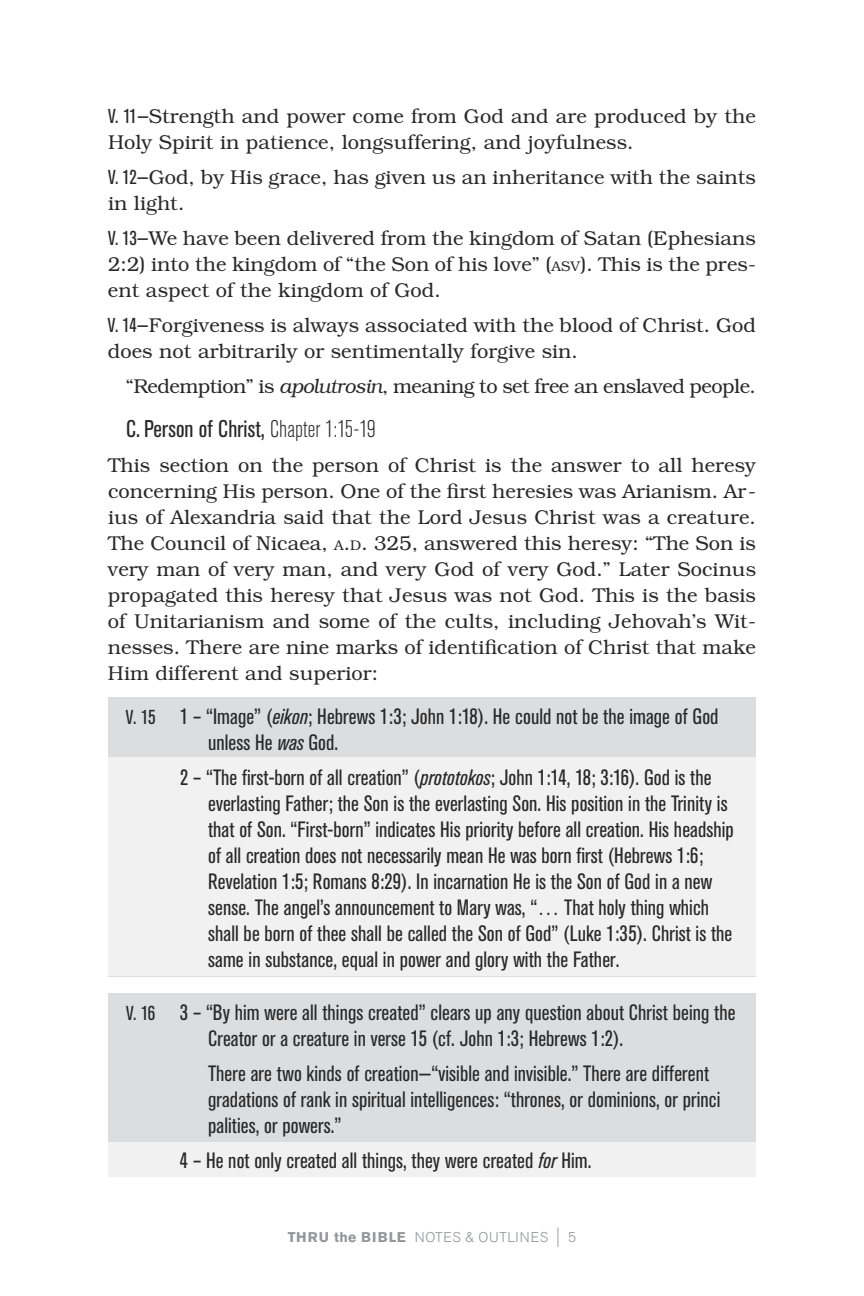
<style>
.page{position:relative;width:864px;height:1296px;background:#fff}
.page>*{position:absolute;margin:0;border:0;box-sizing:border-box;transform-origin:0 0}
.t1{font:condensed 24px "Akzidenz Grotesk Std";letter-spacing:.005em;color:#292829}
.t2{font:condensed 22px/26px "Akzidenz Grotesk Std";letter-spacing:.005em;color:#292829}
.t3{font:300 20px/26px "Bookman";letter-spacing:.005em;color:#292829}
.t4{font:300 20px "Bookman";letter-spacing:-.02em;color:#292829}
.t5{font:300 14px "Akzidenz Grotesk Std";letter-spacing:.035em;color:#939598}
.s1{font-family:"Akzidenz Grotesk Std";font-weight:400;font-stretch:condensed}
.s2{font-size:14px}
.s3{font-style:italic}
.s4{font-weight:300}
.s5{font-style:inherit}
.s6{font-size:20px}
.s7{font-weight:700}
.s8{font-size:21px}
</style>
<div class="page">
<div style="left:108px;top:994px;width:648px;height:181px;background:#dcddde"></div>
<div style="left:108px;top:697px;width:648px;height:279px;background:#dcddde"></div>
<div style="left:108px;top:1143px;width:648px;height:34px;background:#f1f1f2"></div>
<div style="left:108px;top:757px;width:648px;height:219px;background:#f1f1f2"></div>
<p class="t3" style="left:108px;top:103px;width:649px"><span class="s1">V. 11—</span>Strength and power come from God and are produced by the<br>Holy Spirit in patience, longsuffering, and joyfulness.</p>
<p class="t3" style="left:108px;top:164px;width:649px"><span class="s1">V. 12—</span>God, by His grace, has given us an inheritance with the saints in light.</p>
<p class="t3" style="left:108px;top:225px;width:650px;text-align:justify"><span class="s1">V. 13—</span>We have been delivered from the kingdom of Satan (Ephesians 2:2) into the kingdom of “the Son of his love” (<span class="s2">ASV</span>). This is the pres&shy;ent aspect of the kingdom of God.</p>
<p class="t3" style="left:108px;top:312px;width:650px"><span class="s1">V. 14—</span>Forgiveness is always associated with the blood of Christ. God does not arbitrarily or sentimentally forgive sin.</p>
<p class="t4" style="left:126px;top:374px;width:632px">“Redemption” is <span class="s3">apolutrosin</span>, meaning to set free an enslaved people.</p>
<p class="t1" style="left:126px;top:415px;width:251px">C. Person of Christ, <span class="s4">Chapter 1:15-19</span></p>
<p class="t3" style="left:108px;top:452px;width:650px;text-align:justify">This section on the person of Christ is the answer to all heresy concerning His person. One of the first heresies was Arianism. Ar&shy;ius of Alexandria said that the Lord Jesus Christ was a creature.<br>The Council of Nicaea, <span class="s2">A</span><span class="s5">.</span><span class="s2">D</span><span class="s5">.</span> 325, answered this heresy: “The Son is very man of very man, and very God of very God.” Later Socinus propagated this heresy that Jesus was not God. This is the basis of Unitarianism and some of the cults, including Jehovah’s Wit&shy;nesses. There are nine marks of identification of Christ that make Him different and superior:</p>
<p class="t2" style="left:208px;top:704px;width:512px;text-indent:-82px"><span class="s6">V. 15</span> 1 – “Image” (<span class="s3">eikon</span>; Hebrews 1:3; John 1:18). He could not be the image of God unless He <span class="s3">was</span> God.</p>
<p class="t2" style="left:208px;top:765px;width:527px;text-indent:-28px">2 – “The first-born of all creation” (<span class="s3">prototokos</span>; John 1:14, 18; 3:16). God is the everlasting Father; the Son is the everlasting Son. His position in the Trinity is that of Son. “First-born” indicates His priority before all creation. His headship of all creation does not necessarily mean He was born first (Hebrews 1:6; Revelation 1:5; Romans 8:29). In incarnation He is the Son of God in a new sense. The angel’s announcement to Mary was, “… That holy thing which shall be born of thee shall be called the Son of God” (Luke 1:35). Christ is the same in substance, equal in power and glory with the Father.</p>
<p class="t2" style="left:208px;top:1000px;width:529px;text-indent:-82px"><span class="s6">V. 16</span> 3 – “By him were all things created” clears up any question about Christ being the<br>Creator or a creature in verse 15 (cf. John 1:3; Hebrews 1:2).</p>
<p class="t2" style="left:208px;top:1061px;width:514px">There are two kinds of creation—“visible and invisible.” There are different gradations of rank in spiritual intelligences: “thrones, or dominions, or princi palities, or powers.”</p>
<p class="t2" style="left:180px;top:1148px;width:413px">4 – He not only created all things, they were created <span class="s3">for</span> Him.</p>
<p class="t5" style="left:288px;top:1229px;width:290px"><span class="s7">THRU the BIBLE</span> NOTES &amp; OUTLINES <span class="s8">|</span> 5</p>
</div>
